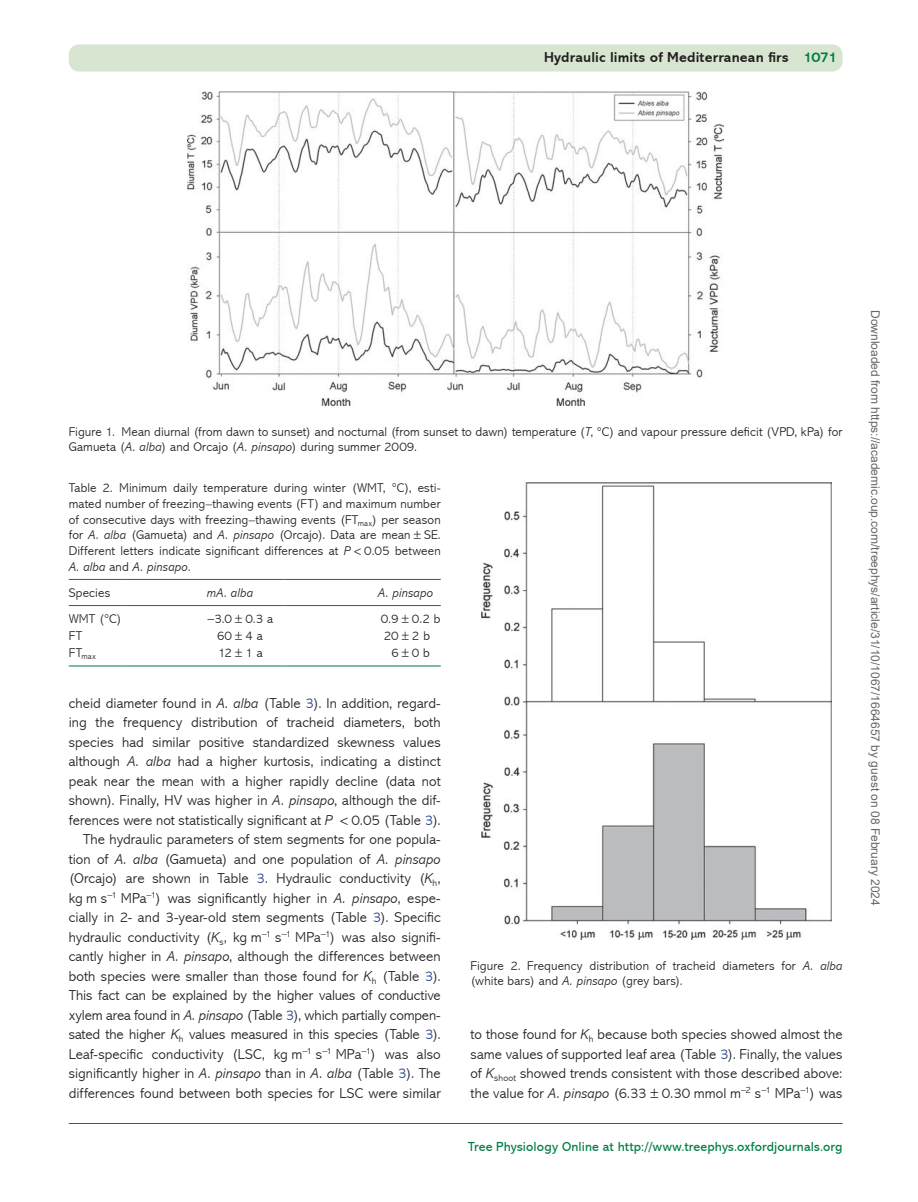
<style>
.page{position:relative;width:918px;height:1202px;background:#fff}
.page>*{position:absolute;margin:0;border:0;box-sizing:border-box;transform-origin:0 0}
.t1{font:300 14.4px/19.5px "Abadi";color:#231f20;text-align:justify}
.t2{font:700 14.4px "Abadi";letter-spacing:.01em;color:#231f20}
.t3{font:13.2px "Abadi";letter-spacing:.01em;color:#007c47}
.t4{font:300 12.75px/15.8px "Abadi";letter-spacing:.01em;color:#231f20}
.t5{font:italic 300 12.75px "Abadi";letter-spacing:.01em;color:#231f20}
.t6{font:12px "Arial";color:#666}
.t7{font:300 8.25px "Abadi";color:#231f20}
.s1{color:#007c47}
.s2{font-style:italic}
.s3{color:#25408f}
</style>
<div class="page">
<hr style="left:69px;top:1123px;width:774px;height:1px;background:#007c47">
<div style="left:69px;top:44px;width:774px;height:28px;background:#d8e6d1;border-radius:11px"></div>
<hr style="left:69px;top:579px;width:54px;height:1px;background:#007c47">
<hr style="left:123px;top:579px;width:160px;height:1px;background:#007c47">
<hr style="left:283px;top:579px;width:158px;height:1px;background:#007c47">
<hr style="left:69px;top:605px;width:54px;height:1px;background:#007c47">
<hr style="left:123px;top:605px;width:160px;height:1px;background:#007c47">
<hr style="left:283px;top:605px;width:158px;height:1px;background:#007c47">
<hr style="left:283px;top:665px;width:158px;height:1px;background:#007c47">
<hr style="left:69px;top:665px;width:54px;height:1px;background:#007c47">
<hr style="left:123px;top:665px;width:160px;height:1px;background:#007c47">
<img style="left:188px;top:92px;width:536px;height:314px">
<img style="left:482px;top:482px;width:350px;height:457px">
<p class="t2" style="left:544px;top:49px;width:295px">Hydraulic limits of Mediterranean firs <span class="s1">1071</span></p>
<p class="t4" style="left:69px;top:424px;width:775px;line-height:15px">Figure 1. Mean diurnal (from dawn to sunset) and nocturnal (from sunset to dawn) temperature (<span class="s2">T</span>, °C) and vapour pressure deficit (VPD, kPa) for<br>Gamueta (<span class="s2">A. alba</span>) and Orcajo (<span class="s2">A. pinsapo</span>) during summer 2009.</p>
<p class="t4" style="left:69px;top:480px;width:374px;text-align:justify">Table 2. Minimum daily temperature during winter (WMT, °C), esti&shy;mated number of freezing–thawing events (FT) and maximum number of consecutive days with freezing–thawing events (FT<sub>max</sub>) per season for <span class="s2">A. alba</span> (Gamueta) and <span class="s2">A. pinsapo</span> (Orcajo). Data are mean SE.<br>Different letters indicate significant differences at <span class="s2">P</span> 0.05 between <span class="s2">A. alba</span> and <span class="s2">A. pinsapo</span>.</p>
<p class="t4" style="left:69px;top:585px;width:43px">Species</p>
<p class="t5" style="left:207px;top:585px;width:48px">mA. alba</p>
<p class="t5" style="left:378px;top:585px;width:57px">A. pinsapo</p>
<p class="t4" style="left:69px;top:610px;width:54px">WMT (°C)</p>
<p class="t4" style="left:208px;top:611px;width:67px">−3.0 0.3 a</p>
<p class="t4" style="left:381px;top:611px;width:61px">0.9 0.2 b</p>
<p class="t4" style="left:69px;top:627px;width:15px">FT</p>
<p class="t4" style="left:217px;top:628px;width:47px">60 4 a</p>
<p class="t4" style="left:384px;top:628px;width:48px">20 2 b</p>
<p class="t7" style="left:69px;top:652px;width:29px"><sup>FT</sup>max</p>
<p class="t4" style="left:218px;top:645px;width:46px">12 1 a</p>
<p class="t4" style="left:391px;top:645px;width:41px">6 0 b</p>
<p class="t1" style="left:69px;top:693px;width:374px">cheid diameter found in <span class="s2">A. alba</span> (Table <span class="s3">3</span>). In addition, regard&shy;ing the frequency distribution of tracheid diameters, both species had similar positive standardized skewness values although <span class="s2">A. alba</span> had a higher kurtosis, indicating a distinct peak near the mean with a higher rapidly decline (data not shown). Finally, HV was higher in <span class="s2">A. pinsapo</span>, although the dif&shy;ferences were not statistically significant at <span class="s2">P</span></p>
<p class="t1" style="left:69px;top:810px;width:374px;text-align:right">0.05 (Table <span class="s3">3</span>).<br>The hydraulic parameters of stem segments for one popula&shy;tion of <span class="s2">A. alba</span> (Gamueta) and one population of <span class="s2">A. pinsapo </span>(Orcajo) are shown in Table <span class="s3">3</span>. Hydraulic conductivity (<span class="s2">K</span><sub>h</sub>, kg m s−<sup>1</sup> MPa−<sup>1</sup>) was significantly higher in <span class="s2">A. pinsapo</span>, espe&shy;cially in 2- and 3-year-old stem segments (Table <span class="s3">3</span>). Specific hydraulic conductivity (<span class="s2">K</span><sub>s</sub>, kg m−<sup>1</sup> s−<sup>1</sup> MPa−<sup>1</sup>) was also signifi&shy;cantly higher in <span class="s2">A. pinsapo</span>, although the differences between both species were smaller than those found for <span class="s2">K</span><sub>h</sub> (Table <span class="s3">3</span>).<br>This fact can be explained by the higher values of conductive xylem area found in <span class="s2">A. pinsapo</span> (Table <span class="s3">3</span>), which partially compen&shy;sated the higher <span class="s2">K</span><sub>h</sub> values measured in this species (Table <span class="s3">3</span>).<br>Leaf-specific conductivity (LSC, kg m−<sup>1</sup> s−<sup>1</sup> MPa−<sup>1</sup>) was also significantly higher in <span class="s2">A. pinsapo</span> than in <span class="s2">A. alba</span> (Table <span class="s3">3</span>). The differences found between both species for LSC were similar</p>
<p class="t4" style="left:471px;top:957px;width:374px;line-height:15px">Figure 2. Frequency distribution of tracheid diameters for <span class="s2">A. alba </span>(white bars) and <span class="s2">A. pinsapo</span> (grey bars).</p>
<p class="t1" style="left:471px;top:1024px;width:374px">to those found for <span class="s2">K</span><sub>h</sub> because both species showed almost the same values of supported leaf area (Table <span class="s3">3</span>). Finally, the values of <span class="s2">K</span><sub>shoot</sub> showed trends consistent with those described above: the value for <span class="s2">A. pinsapo</span> (6.33 0.30 mmol m−<sup>2</sup> s−<sup>1</sup> MPa−<sup>1</sup>) was</p>
<p class="t3" style="left:468px;top:1138px;width:376px">Tree Physiology Online at http://www.treephys.oxfordjournals.org</p>
<p class="t6" style="left:880px;top:310px;width:597px;rotate:90deg">Downloaded from https://academic.oup.com/treephys/article/31/10/1067/1664657 by guest on 08 February 2024</p>
</div>
